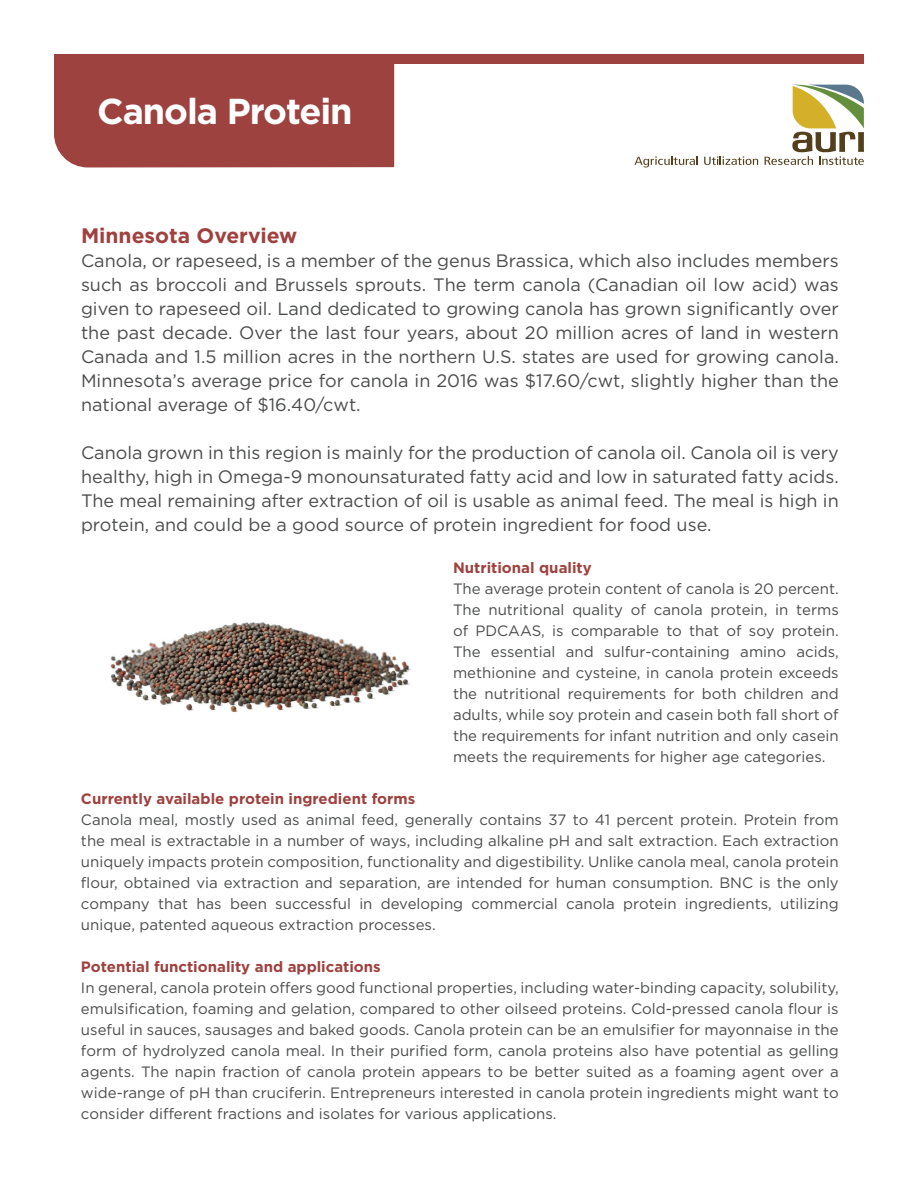
<style>
.page{position:relative;width:918px;height:1188px;background:#fff}
.page>*{position:absolute;margin:0;border:0;box-sizing:border-box;transform-origin:0 0}
.t1{font:700 36px "Gotham";letter-spacing:-.03em;color:#fff}
.t2{font:700 21px "Gotham";color:#9f413e}
.t3{font:18px/24px "Gotham";color:#4b4c4d;text-align:justify}
.t4{font:15px/21px "Gotham";color:#4b4c4d;text-align:justify}
.t5{font:700 15px "Gotham";color:#9f413e}
</style>
<div class="page">
<div style="left:54px;top:63px;width:340px;height:104px;background:#9d423f"></div>
<img style="left:110px;top:622px;width:301px;height:90px">
<svg style="left:634px;top:156px;width:64px;height:12px"></svg>
<svg style="left:704px;top:156px;width:54px;height:9px"></svg>
<svg style="left:765px;top:84px;width:99px;height:81px"></svg>
<div style="left:54px;top:54px;width:810px;height:9px;background:#9d423f"></div>
<h1 class="t1" style="left:97px;top:87px;width:257px">Canola Protein</h1>
<h2 class="t2" style="left:81px;top:222px;width:218px">Minnesota Overview</h2>
<p class="t3" style="left:81px;top:249px;width:759px">Canola, or rapeseed, is a member of the genus Brassica, which also includes members such as broccoli and Brussels sprouts. The term canola (Canadian oil low acid) was given to rapeseed oil. Land dedicated to growing canola has grown significantly over the past decade. Over the last four years, about 20 million acres of land in western Canada and 1.5 million acres in the northern U.S. states are used for growing canola.<br>Minnesota’s average price for canola in 2016 was $17.60/cwt, slightly higher than the national average of $16.40/cwt.</p>
<p class="t3" style="left:81px;top:441px;width:759px">Canola grown in this region is mainly for the production of canola oil. Canola oil is very healthy, high in Omega-9 monounsaturated fatty acid and low in saturated fatty acids.<br>The meal remaining after extraction of oil is usable as animal feed. The meal is high in protein, and could be a good source of protein ingredient for food use.</p>
<p class="t5" style="left:453px;top:558px;width:140px">Nutritional quality</p>
<p class="t4" style="left:453px;top:578px;width:387px">The average protein content of canola is 20 percent.<br>The nutritional quality of canola protein, in terms of PDCAAS, is comparable to that of soy protein.<br>The essential and sulfur-containing amino acids, methionine and cysteine, in canola protein exceeds the nutritional requirements for both children and adults, while soy protein and casein both fall short of the requirements for infant nutrition and only casein meets the requirements for higher age categories.</p>
<p class="t5" style="left:81px;top:789px;width:336px">Currently available protein ingredient forms</p>
<p class="t4" style="left:81px;top:809px;width:759px">Canola meal, mostly used as animal feed, generally contains 37 to 41 percent protein. Protein from the meal is extractable in a number of ways, including alkaline pH and salt extraction. Each extraction uniquely impacts protein composition, functionality and digestibility. Unlike canola meal, canola protein flour, obtained via extraction and separation, are intended for human consumption. BNC is the only company that has been successful in developing commercial canola protein ingredients, utilizing unique, patented aqueous extraction processes.</p>
<p class="t5" style="left:81px;top:957px;width:301px">Potential functionality and applications</p>
<p class="t4" style="left:81px;top:977px;width:759px">In general, canola protein offers good functional properties, including water-binding capacity, solubility, emulsification, foaming and gelation, compared to other oilseed proteins. Cold-pressed canola flour is useful in sauces, sausages and baked goods. Canola protein can be an emulsifier for mayonnaise in the form of hydrolyzed canola meal. In their purified form, canola proteins also have potential as gelling agents. The napin fraction of canola protein appears to be better suited as a foaming agent over a wide-range of pH than cruciferin. Entrepreneurs interested in canola protein ingredients might want to consider different fractions and isolates for various applications.</p>
</div>
